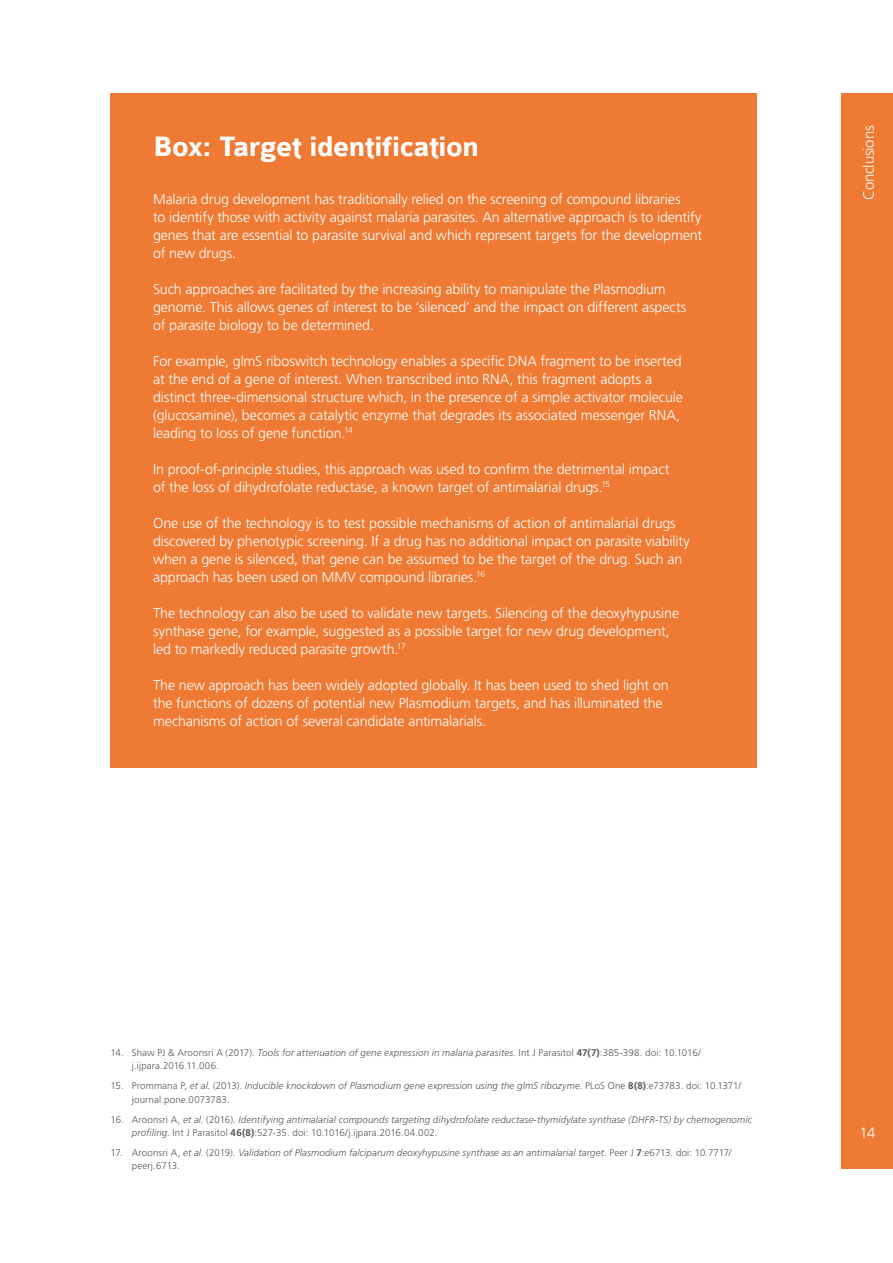
<style>
.page{position:relative;width:893px;height:1263px;background:#fff}
.page>*{position:absolute;margin:0;border:0;box-sizing:border-box;transform-origin:0 0}
.t1{font:700 30px "Colaborate";letter-spacing:-.015em;color:#fff}
.t2{font:300 15px "Frutiger";letter-spacing:-.015em;color:#fff}
.t3{font:300 14.25px/18px "Frutiger";letter-spacing:-.01em;color:#fff}
.t4{font:italic 300 9.75px/13.5px "Frutiger";letter-spacing:.01em;color:#575756}
.t5{font:300 9.75px/13.5px "Frutiger";letter-spacing:.01em;color:#575756}
.s1{font-style:italic}
.s2{font-weight:700}
.s3{font-style:normal}
.s4{font-weight:700;font-style:normal}
</style>
<div class="page">
<div style="left:842px;top:94px;width:51px;height:1075px;background:#ee7a34"></div>
<div style="left:111px;top:94px;width:646px;height:674px;background:#ee7a34"></div>
<h1 class="t1" style="left:153px;top:131px;width:327px">Box: Target identification</h1>
<p class="t3" style="left:153px;top:190px;width:551px">Malaria drug development has traditionally relied on the screening of compound libraries<br>to identify those with activity against malaria parasites. An alternative approach is to identify genes that are essential to parasite survival and which represent targets for the development of new drugs.</p>
<p class="t3" style="left:153px;top:280px;width:535px">Such approaches are facilitated by the increasing ability to manipulate the Plasmodium genome. This allows genes of interest to be ‘silenced’ and the impact on different aspects of parasite biology to be determined.</p>
<p class="t3" style="left:153px;top:352px;width:531px">For example, glmS riboswitch technology enables a specific DNA fragment to be inserted at the end of a gene of interest. When transcribed into RNA, this fragment adopts a distinct three-dimensional structure which, in the presence of a simple activator molecule (glucosamine), becomes a catalytic enzyme that degrades its associated messenger RNA, leading to loss of gene function.<sup>14</sup></p>
<p class="t3" style="left:153px;top:460px;width:518px">In proof-of-principle studies, this approach was used to confirm the detrimental impact of the loss of dihydrofolate reductase, a known target of antimalarial drugs.<sup>15</sup></p>
<p class="t3" style="left:153px;top:514px;width:538px">One use of the technology is to test possible mechanisms of action of antimalarial drugs discovered by phenotypic screening. If a drug has no additional impact on parasite viability when a gene is silenced, that gene can be assumed to be the target of the drug. Such an approach has been used on MMV compound libraries.<sup>16</sup></p>
<p class="t3" style="left:153px;top:604px;width:528px">The technology can also be used to validate new targets. Silencing of the deoxyhypusine synthase gene, for example, suggested as a possible target for new drug development, led to markedly reduced parasite growth.<sup>17</sup></p>
<p class="t3" style="left:153px;top:676px;width:517px">The new approach has been widely adopted globally. It has been used to shed light on the functions of dozens of potential new Plasmodium targets, and has illuminated the mechanisms of action of several candidate antimalarials.</p>
<p class="t2" style="left:860px;top:200px;width:76px;rotate:-90deg">Conclusions</p>
<p class="t5" style="left:132px;top:1046px;width:570px;text-indent:-21px">14. Shaw PJ &amp; Aroonsri A (2017). <span class="s1">Tools for attenuation of gene expression in malaria parasites</span>. Int J Parasitol <span class="s2">47(7)</span>:385-398. doi: 10.1016/ j.ijpara.2016.11.006.</p>
<p class="t5" style="left:132px;top:1079px;width:611px;text-indent:-21px">15. Prommana P, <span class="s1">et al</span>. (2013). <span class="s1">Inducible knockdown of Plasmodium gene expression using the glmS ribozyme</span>. PLoS One <span class="s2">8(8)</span>:e73783. doi: 10.1371/ journal.pone.0073783.</p>
<p class="t4" style="left:132px;top:1112px;width:622px;text-indent:-21px"><span class="s3">16. Aroonsri A,</span> et al<span class="s3">. (2016).</span> Identifying antimalarial compounds targeting dihydrofolate reductase-thymidylate synthase (DHFR-TS) by chemogenomic profiling<span class="s3">. Int J Parasitol</span> <span class="s4">46(8)</span><span class="s3">:527-35. doi: 10.1016/j.ijpara.2016.04.002.</span></p>
<p class="t4" style="left:132px;top:1146px;width:601px;text-indent:-21px"><span class="s3">17. Aroonsri A,</span> et al<span class="s3">. (2019).</span> Validation of Plasmodium falciparum deoxyhypusine synthase as an antimalarial target<span class="s3">. Peer J</span> <span class="s4">7</span><span class="s3">:e6713. doi: 10.7717/ peerj.6713.</span></p>
<p class="t2" style="left:859px;top:1124px;width:17px">14</p>
</div>
